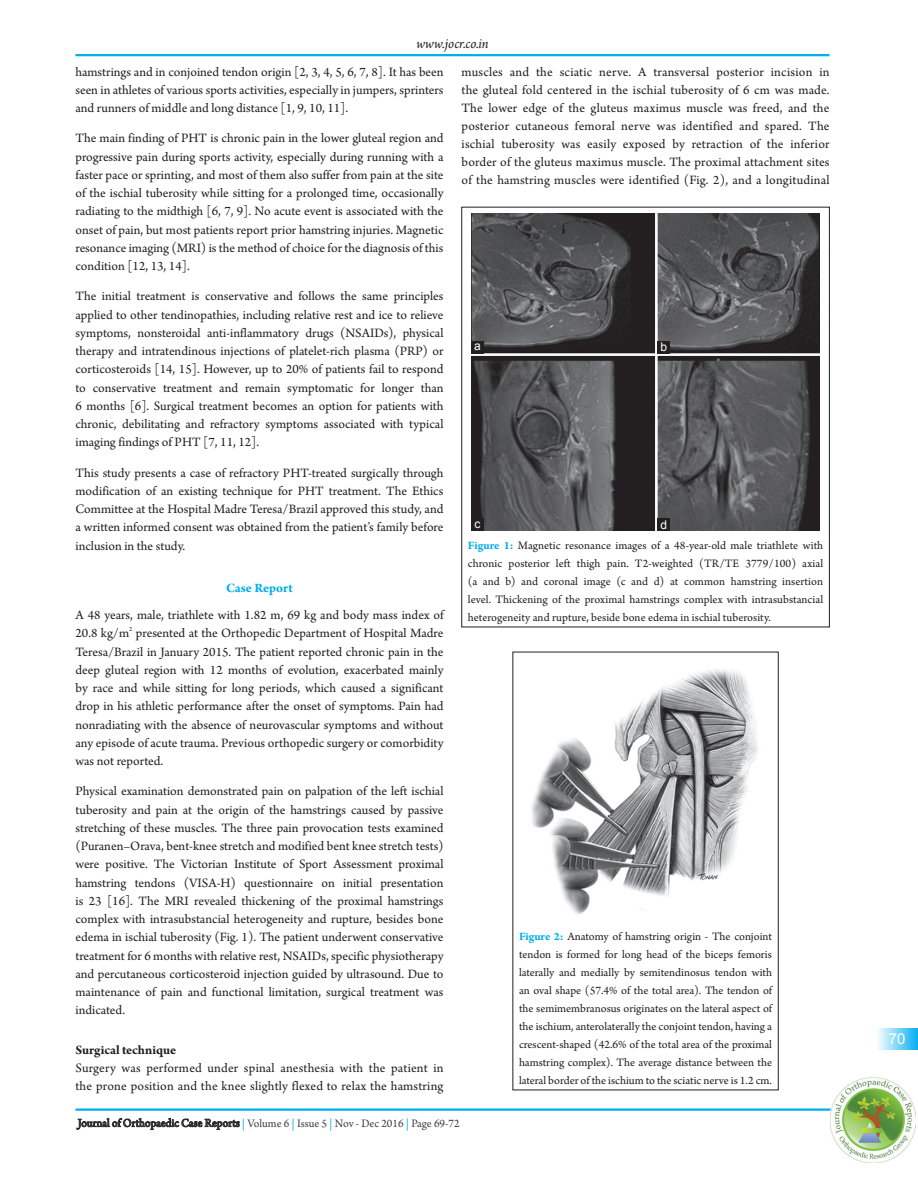
<style>
.page{position:relative;width:918px;height:1188px;background:#fff}
.page>*{position:absolute;margin:0;border:0;box-sizing:border-box;transform-origin:0 0}
.t1{font:italic 15px "Arno Pro";color:#231f20}
.t2{font:15px "Arial";color:#fff}
.TX{font:13.5px/18.3px "Arno Pro";color:#231f20;text-align:justify}
.t3{font:700 13.5px "Arno Pro";color:#231f20}
.t4{font:700 13.5px "Arno Pro";color:#00aeef}
.FGC{font:12px/18px "Arno Pro";color:#231f20;text-align:justify}
.t5{font:12px "Arno Pro";color:#3e3e3f}
.LABEL{font:12px "Arial";color:#fff}
.TX-2{font:6.75px "Arno Pro";color:#231f20}
.s1{font-weight:700;color:#00aeef}
.s2{color:#00aeef}
</style>
<div class="page">
<hr style="left:75px;top:54px;width:755px;height:2px;background:#00aeef">
<div style="left:876px;top:1029px;width:42px;height:21px;background:linear-gradient(to right,#fffffe,#0db2ef)"></div>
<img style="left:831px;top:1077px;width:85px;height:85px">
<hr style="left:75px;top:1108px;width:756px;height:3px;background:#00aeef">
<svg style="left:76px;top:1118px;width:164px;height:12px"></svg>
<img style="left:531px;top:669px;width:227px;height:246px">
<img style="left:471px;top:213px;width:349px;height:318px">
<div style="left:658px;top:518px;width:12px;height:13px;background:#231f20"></div>
<div style="left:471px;top:518px;width:13px;height:13px;background:#231f20"></div>
<div style="left:658px;top:341px;width:12px;height:12px;background:#231f20"></div>
<div style="left:471px;top:341px;width:13px;height:12px;background:#231f20"></div>
<p class="t1" style="left:416px;top:35px;width:74px">www.jocr.co.in</p>
<p class="TX" style="left:75px;top:63px;width:370px">hamstrings and in conjoined tendon origin [2, 3, 4, 5, 6, 7, 8]. It has been seen in athletes of various sports activities, especially in jumpers, sprinters and runners of middle and long distance [1, 9, 10, 11].</p>
<p class="TX" style="left:75px;top:130px;width:370px">The main finding of PHT is chronic pain in the lower gluteal region and progressive pain during sports activity, especially during running with a faster pace or sprinting, and most of them also suffer from pain at the site of the ischial tuberosity while sitting for a prolonged time, occasionally radiating to the midthigh [6, 7, 9]. No acute event is associated with the onset of pain, but most patients report prior hamstring injuries. Magnetic resonance imaging (MRI) is the method of choice for the diagnosis of this condition [12, 13, 14].</p>
<p class="TX" style="left:75px;top:288px;width:370px">The initial treatment is conservative and follows the same principles applied to other tendinopathies, including relative rest and ice to relieve symptoms, nonsteroidal anti-inflammatory drugs (NSAIDs), physical therapy and intratendinous injections of platelet-rich plasma (PRP) or corticosteroids [14, 15]. However, up to 20% of patients fail to respond to conservative treatment and remain symptomatic for longer than 6 months [6]. Surgical treatment becomes an option for patients with chronic, debilitating and refractory symptoms associated with typical imaging findings of PHT [7, 11, 12].</p>
<p class="TX" style="left:75px;top:464px;width:370px">This study presents a case of refractory PHT-treated surgically through modification of an existing technique for PHT treatment. The Ethics Committee at the Hospital Madre Teresa/Brazil approved this study, and a written informed consent was obtained from the patient’s family before inclusion in the study.</p>
<h1 class="t4" style="left:226px;top:580px;width:68px">Case Report</h1>
<p class="TX" style="left:75px;top:607px;width:370px">A 48 years, male, triathlete with 1.82 m, 69 kg and body mass index of<br>20.8 kg/m</p>
<p class="TX-2" style="left:129px;top:625px;width:5px">2</p>
<p class="TX" style="left:75px;top:625px;width:370px;text-indent:60px">presented at the Orthopedic Department of Hospital Madre Teresa/Brazil in January 2015. The patient reported chronic pain in the deep gluteal region with 12 months of evolution, exacerbated mainly by race and while sitting for long periods, which caused a significant drop in his athletic performance after the onset of symptoms. Pain had nonradiating with the absence of neurovascular symptoms and without any episode of acute trauma. Previous orthopedic surgery or comorbidity was not reported.</p>
<p class="TX" style="left:75px;top:783px;width:370px">Physical examination demonstrated pain on palpation of the left ischial tuberosity and pain at the origin of the hamstrings caused by passive stretching of these muscles. The three pain provocation tests examined (Puranen–Orava, bent-knee stretch and modified bent knee stretch tests) were positive. The Victorian Institute of Sport Assessment proximal hamstring tendons (VISA-H) questionnaire on initial presentation is 23 [16]. The MRI revealed thickening of the proximal hamstrings complex with intrasubstancial heterogeneity and rupture, besides bone edema in ischial tuberosity (Fig. 1). The patient underwent conservative treatment for 6 months with relative rest, NSAIDs, specific physiotherapy and percutaneous corticosteroid injection guided by ultrasound. Due to maintenance of pain and functional limitation, surgical treatment was indicated.</p>
<h2 class="t3" style="left:75px;top:1042px;width:102px">Surgical technique</h2>
<p class="TX" style="left:75px;top:1059px;width:370px">Surgery was performed under spinal anesthesia with the patient in the prone position and the knee slightly flexed to relax the hamstring</p>
<p class="TX" style="left:462px;top:63px;width:370px">muscles and the sciatic nerve. A transversal posterior incision in the gluteal fold centered in the ischial tuberosity of 6 cm was made.<br>The lower edge of the gluteus maximus muscle was freed, and the posterior cutaneous femoral nerve was identified and spared. The ischial tuberosity was easily exposed by retraction of the inferior border of the gluteus maximus muscle. The proximal attachment sites of the hamstring muscles were identified (Fig. 2), and a longitudinal</p>
<p class="LABEL" style="left:474px;top:338px;width:8px">a</p>
<p class="LABEL" style="left:661px;top:339px;width:8px">b</p>
<p class="LABEL" style="left:475px;top:515px;width:7px">c</p>
<p class="LABEL" style="left:661px;top:516px;width:8px">d</p>
<p class="FGC" style="left:468px;top:537px;width:357px"><span class="s1">Figure 1:</span> Magnetic resonance images of a 48-year-old male triathlete with chronic posterior left thigh pain. T2-weighted (TR/TE 3779/100) axial (a and b) and coronal image (c and d) at common hamstring insertion level. Thickening of the proximal hamstrings complex with intrasubstancial heterogeneity and rupture, beside bone edema in ischial tuberosity.</p>
<p class="FGC" style="left:519px;top:928px;width:255px"><span class="s1">Figure 2:</span> Anatomy of hamstring origin - The conjoint tendon is formed for long head of the biceps femoris laterally and medially by semitendinosus tendon with an oval shape (57.4% of the total area). The tendon of the semimembranosus originates on the lateral aspect of the ischium, anterolaterally the conjoint tendon, having a crescent-shaped (42.6% of the total area of the proximal hamstring complex). The average distance between the lateral border of the ischium to the sciatic nerve is 1.2 cm.</p>
<p class="t5" style="left:78px;top:1116px;width:383px">Journal of Orthopaedic Case Reports <span class="s2">|</span> Volume 6 <span class="s2">|</span> Issue 5 <span class="s2">|</span> Nov - Dec 2016 <span class="s2">|</span> Page 69-72</p>
<p class="t2" style="left:889px;top:1028px;width:18px">70</p>
</div>
